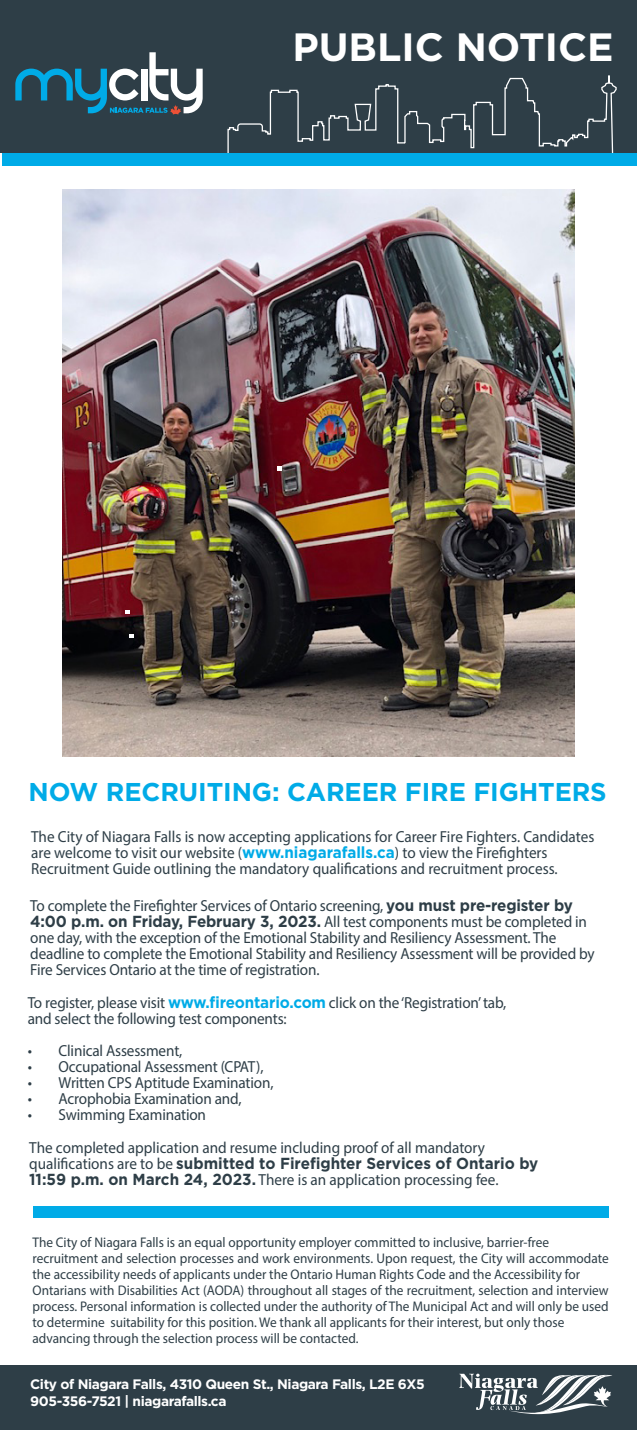
<style>
.page{position:relative;width:637px;height:1430px;background:#fff}
.page>*{position:absolute;margin:0;border:0;box-sizing:border-box;transform-origin:0 0}
.t1{font:700 39.4px "Gotham";color:#fff}
.t2{font:700 25.8px "Gotham";letter-spacing:-.005em;color:#00abe7}
.t3{font:16px/16px "Myriad Pro";letter-spacing:-.01em;color:#2e3e47;scale:.95 1}
.t4{font:14px/16px "Myriad Pro";color:#2e3e47;scale:.95 1}
.t5{font:700 13.8px/16.4px "Gotham";letter-spacing:-.03em;color:#fff}
.s1{font-family:"Gotham";font-weight:700;color:#00abe7}
.s2{font-family:"Gotham";font-weight:700}
</style>
<div class="page">
<img style="left:62px;top:189px;width:512px;height:568px">
<div style="left:0;top:1px;width:637px;height:152px;background:#2e3e47"></div>
<div style="left:0;top:1365px;width:637px;height:65px;background:#2e3e47"></div>
<svg style="left:15px;top:52px;width:188px;height:62px"></svg>
<svg style="left:227px;top:75px;width:390px;height:78px"></svg>
<div style="left:2px;top:153px;width:635px;height:13px;background:#00abe7"></div>
<svg style="left:459px;top:1373px;width:153px;height:42px"></svg>
<svg style="left:125px;top:610px;width:4px;height:4px"></svg>
<svg style="left:129px;top:633px;width:4px;height:4px"></svg>
<svg style="left:278px;top:466px;width:4px;height:5px"></svg>
<div style="left:33px;top:1206px;width:575px;height:11px;background:#00abe7"></div>
<p class="t1" style="left:292px;top:21px;width:323px">PUBLIC NOTICE</p>
<h1 class="t2" style="left:29px;top:775px;width:579px">NOW RECRUITING: CAREER FIRE FIGHTERS</h1>
<p class="t3" style="left:31px;top:828px;width:594px">The City of Niagara Falls is now accepting applications for Career Fire Fighters. Candidates are welcome to visit our website (<span class="s1">www.niagarafalls.ca</span>) to view the Firefighters</p>
<p class="t3" style="left:31px;top:860px;width:555px">Recruitment Guide outlining the mandatory qualifications and recruitment process.</p>
<p class="t3" style="left:30px;top:897px;width:587px">To complete the Firefighter Services of Ontario screening, <span class="s2">you must pre-register by<br>4:00 p.m. on Friday, February 3, 2023.</span> All test components must be completed in one day, with the exception of the Emotional Stability and Resiliency Assessment. The</p>
<p class="t3" style="left:30px;top:945px;width:595px">deadline to complete the Emotional Stability and Resiliency Assessment will be provided by<br>Fire Services Ontario at the time of registration.</p>
<p class="t3" style="left:28px;top:995px;width:505px">To register, please visit <span class="s1">www.fireontario.com</span> click on the ‘Registration’ tab, and select the following test components:</p>
<p class="t3" style="left:28px;top:1043px;width:164px">• Clinical Assessment,</p>
<p class="t3" style="left:28px;top:1059px;width:250px">• Occupational Assessment (CPAT),</p>
<p class="t3" style="left:28px;top:1075px;width:260px">• Written CPS Aptitude Examination,</p>
<p class="t3" style="left:28px;top:1091px;width:227px">• Acrophobia Examination and,</p>
<p class="t3" style="left:28px;top:1107px;width:189px">• Swimming Examination</p>
<p class="t3" style="left:29px;top:1139px;width:537px">The completed application and resume including proof of all mandatory qualifications are to be <span class="s2">submitted to Firefighter Services of Ontario by<br>11:59 p.m. on March 24, 2023.</span> There is an application processing fee.</p>
<p class="t4" style="left:33px;top:1234px;width:545px">The City of Niagara Falls is an equal opportunity employer committed to inclusive, barrier-free</p>
<p class="t4" style="left:33px;top:1250px;width:608px">recruitment and selection processes and work environments. Upon request, the City will accommodate the accessibility needs of applicants under the Ontario Human Rights Code and the Accessibility for</p>
<p class="t4" style="left:33px;top:1282px;width:608px;text-align:justify">Ontarians with Disabilities Act (AODA) throughout all stages of the recruitment, selection and interview process. Personal information is collected under the authority of The Municipal Act and will only be used to determine suitability for this position. We thank all applicants for their interest, but only those</p>
<p class="t4" style="left:33px;top:1330px;width:344px">advancing through the selection process will be contacted.</p>
<p class="t5" style="left:30px;top:1376px;width:396px">City of Niagara Falls, 4310 Queen St., Niagara Falls, L2E 6X5<br>905-356-7521 | niagarafalls.ca</p>
</div>
